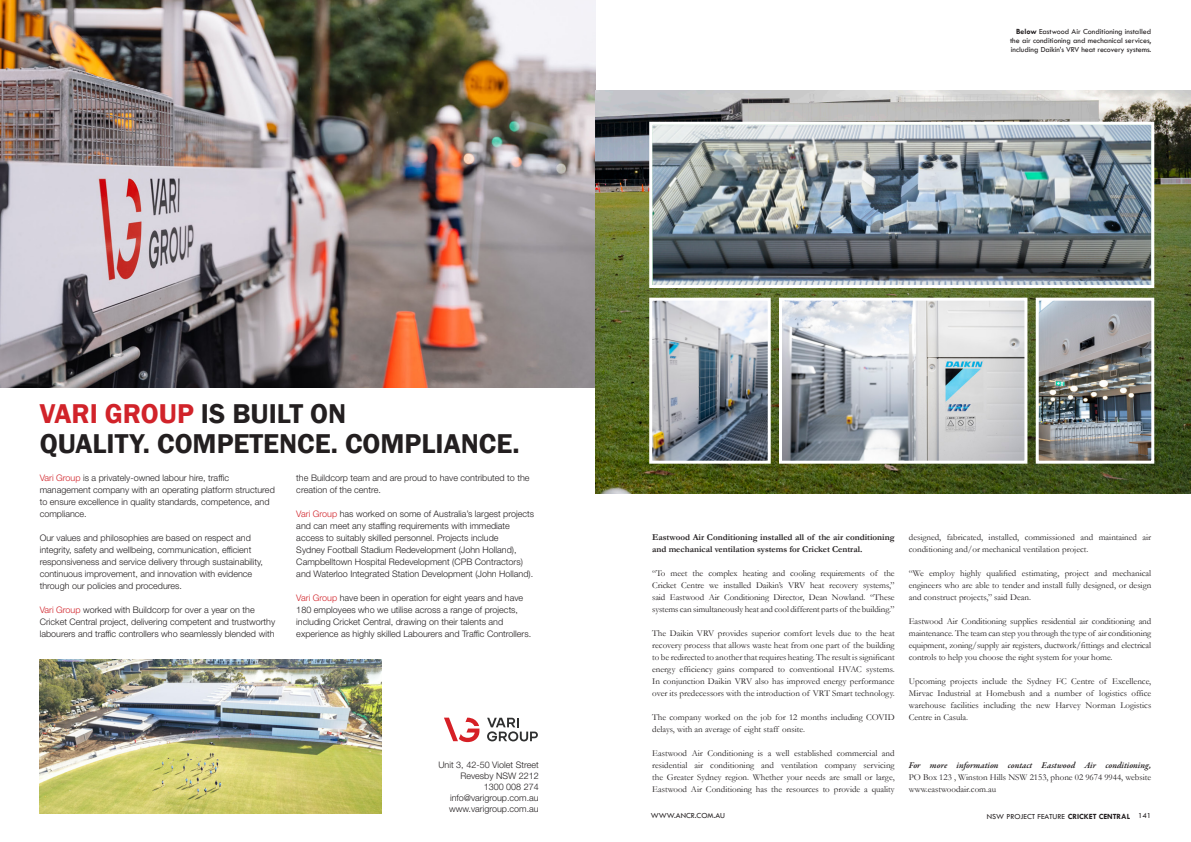
<style>
.page{position:relative;width:1191px;height:842px;background:#fff}
.page>*{position:absolute;margin:0;border:0;box-sizing:border-box;transform-origin:0 0}
.t1{font:600 28px "Franklin Gothic";color:#231f20}
.t2{font:600 28px "Franklin Gothic";color:#d1232a}
.t3{font:9px/12px "Garamond";color:#231f20;text-align:justify}
.t4{font:300 9px/12px "Helvetica Neue LT Std";color:#231f20}
.t5{font:700 9px/12px "Garamond";color:#231f20}
.t6{font:italic 600 9px "Garamond Premr Pro";letter-spacing:-.005em;color:#231f20}
.t7{font:8px/9px "Tw Cen";color:#231f20;text-align:justify}
.s1{font-weight:700}
.s2{color:#231f20}
.s3{color:#d1232a}
</style>
<div class="page">
<img style="left:0;top:0;width:595px;height:387px">
<img style="left:40px;top:660px;width:342px;height:153px">
<svg style="left:444px;top:718px;width:35px;height:24px"></svg>
<svg style="left:487px;top:718px;width:51px;height:23px"></svg>
<img style="left:595px;top:91px;width:596px;height:402px">
<img style="left:1034px;top:296px;width:121px;height:169px">
<img style="left:647px;top:120px;width:508px;height:170px">
<svg style="left:777px;top:296px;width:252px;height:169px;background:#c0c5c8"></svg>
<img style="left:647px;top:296px;width:125px;height:169px">
<p class="t7" style="left:1010px;top:27px;width:143px;text-indent:6px"><span class="s1">Below</span> Eastwood Air Conditioning installed the air conditioning and mechanical services, including Daikin’s VRV heat recovery systems.</p>
<p class="t2" style="left:40px;top:397px;width:308px">VARI GROUP <span class="s2">IS BUILT ON</span></p>
<p class="t1" style="left:40px;top:427px;width:481px">QUALITY. COMPETENCE. COMPLIANCE.</p>
<p class="t4" style="left:40px;top:472px;width:237px"><span class="s3">Vari Group</span> is a privately-owned labour hire, traffic management company with an operating platform structured to ensure excellence in quality standards, competence, and compliance.</p>
<p class="t4" style="left:40px;top:532px;width:225px">Our values and philosophies are based on respect and integrity, safety and wellbeing, communication, efficient responsiveness and service delivery through sustainability, continuous improvement, and innovation with evidence through our policies and procedures.</p>
<p class="t4" style="left:40px;top:604px;width:237px"><span class="s3">Vari Group</span> worked with Buildcorp for over a year on the<br>Cricket Central project, delivering competent and trustworthy labourers and traffic controllers who seamlessly blended with</p>
<p class="t4" style="left:296px;top:472px;width:235px">the Buildcorp team and are proud to have contributed to the creation of the centre.</p>
<p class="t4" style="left:296px;top:508px;width:239px"><span class="s3">Vari Group</span> has worked on some of Australia’s largest projects and can meet any staffing requirements with immediate access to suitably skilled personnel. Projects include<br>Sydney Football Stadium Redevelopment (John Holland), Campbelltown Hospital Redevelopment (CPB Contractors) and Waterloo Integrated Station Development (John Holland).</p>
<p class="t4" style="left:296px;top:592px;width:236px"><span class="s3">Vari Group</span> have been in operation for eight years and have 180 employees who we utilise across a range of projects, including Cricket Central, drawing on their talents and experience as highly skilled Labourers and Traffic Controllers.</p>
<p class="t4" style="left:438px;top:759px;width:102px">Unit 3, 42-50 Violet Street</p>
<p class="t4" style="left:460px;top:770px;width:80px">Revesby NSW 2212</p>
<p class="t4" style="left:484px;top:781px;width:57px">1300 008 274</p>
<p class="t4" style="left:450px;top:792px;width:90px">info@varigroup.com.au</p>
<p class="t4" style="left:449px;top:803px;width:91px">www.varigroup.com.au</p>
<p class="t5" style="left:652px;top:531px;width:244px">Eastwood Air Conditioning installed all of the air conditioning and mechanical ventilation systems for Cricket Central.</p>
<p class="t3" style="left:652px;top:567px;width:244px">“To meet the complex heating and cooling requirements of the Cricket Centre we installed Daikin’s VRV heat recovery systems,” said Eastwood Air Conditioning Director, Dean Nowland. “These systems can simultaneously heat and cool different parts of the building.”</p>
<p class="t3" style="left:652px;top:627px;width:244px">The Daikin VRV provides superior comfort levels due to the heat recovery process that allows waste heat from one part of the building to be redirected to another that requires heating. The result is significant energy efficiency gains compared to conventional HVAC systems.<br>In conjunction Daikin VRV also has improved energy performance over its predecessors with the introduction of VRT Smart technology.</p>
<p class="t3" style="left:652px;top:711px;width:244px">The company worked on the job for 12 months including COVID delays, with an average of eight staff onsite.</p>
<p class="t3" style="left:652px;top:747px;width:244px">Eastwood Air Conditioning is a well established commercial and residential air conditioning and ventilation company servicing the Greater Sydney region. Whether your needs are small or large, Eastwood Air Conditioning has the resources to provide a quality</p>
<p class="t3" style="left:909px;top:531px;width:244px">designed, fabricated, installed, commissioned and maintained air conditioning and/or mechanical ventilation project.</p>
<p class="t3" style="left:909px;top:567px;width:244px">“We employ highly qualified estimating, project and mechanical engineers who are able to tender and install fully designed, or design and construct projects,” said Dean.</p>
<p class="t3" style="left:909px;top:615px;width:244px">Eastwood Air Conditioning supplies residential air conditioning and maintenance. The team can step you through the type of air conditioning equipment, zoning/supply air registers, ductwork/fittings and electrical controls to help you choose the right system for your home.</p>
<p class="t3" style="left:909px;top:675px;width:244px">Upcoming projects include the Sydney FC Centre of Excellence, Mirvac Industrial at Homebush and a number of logistics office warehouse facilities including the new Harvey Norman Logistics Centre in Casula.</p>
<p class="t6" style="left:909px;top:760px;width:244px">For more information contact Eastwood Air conditioning,</p>
<p class="t3" style="left:909px;top:771px;width:244px">PO Box 123 , Winston Hills NSW 2153, phone 02 9674 9944, website www.eastwoodair.com.au</p>
<p class="t7" style="left:651px;top:811px;width:76px">WWW.ANCR.COM.AU</p>
<p class="t7" style="left:986px;top:812px;width:166px">NSW PROJECT FEATURE <span class="s1">CRICKET CENTRAL</span> 141</p>
</div>
